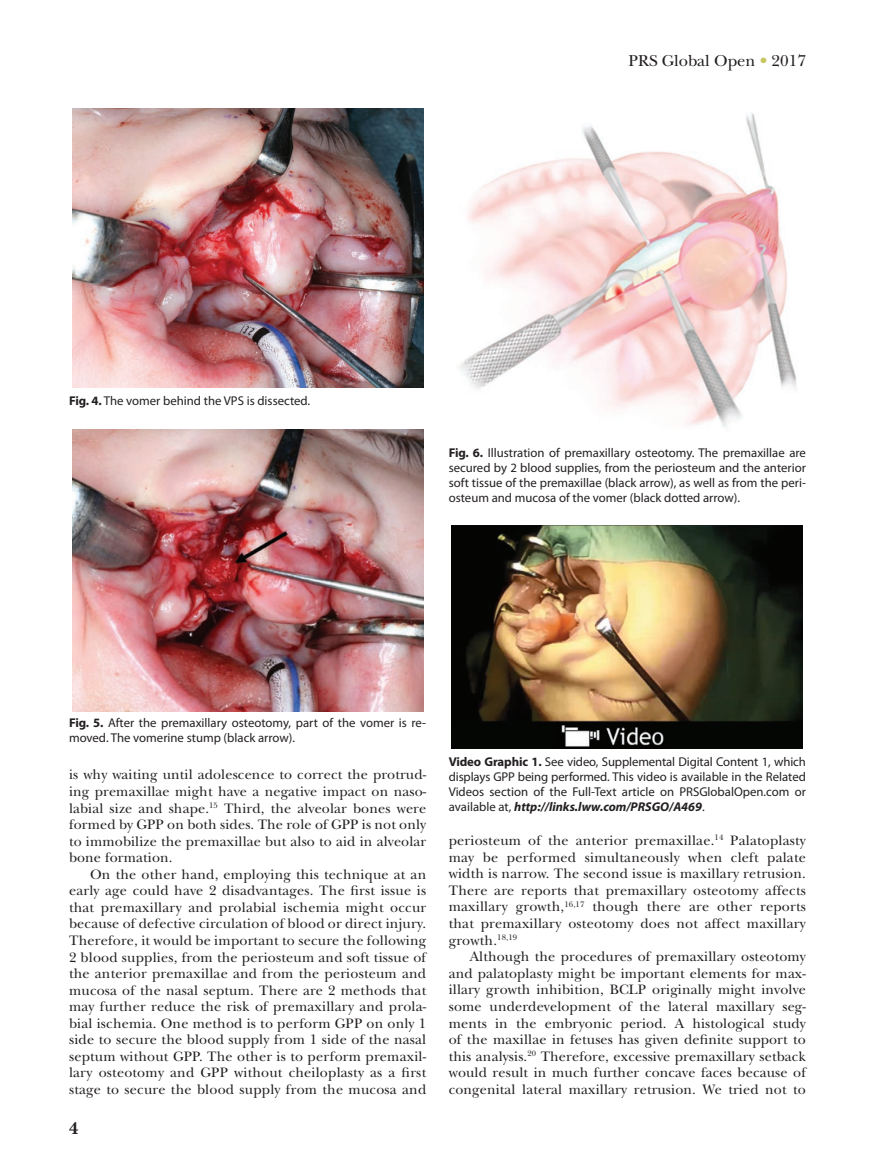
<style>
.page{position:relative;width:878px;height:1175px;background:#fff}
.page>*{position:absolute;margin:0;border:0;box-sizing:border-box;transform-origin:0 0}
.t1{font:700 18px "New Baskerville";color:#231f20}
.t2{font:16.5px "New Baskerville";color:#231f20}
.t3{font:14.25px/16.5px "New Baskerville";letter-spacing:.015em;color:#231f20;text-align:justify}
.t4{font:12.75px/15px "Myriad Pro";color:#231f20;text-align:justify}
.s1{color:#c5c660}
.s2{font-weight:700}
.s3{font-weight:700;font-style:italic}
</style>
<div class="page">
<img style="left:72px;top:108px;width:351px;height:280px">
<img style="left:72px;top:430px;width:351px;height:281px">
<img style="left:460px;top:112px;width:337px;height:316px">
<img style="left:452px;top:526px;width:350px;height:222px">
<p class="t2" style="left:628px;top:51px;width:179px">PRS Global Open <span class="s1">•</span> 2017</p>
<p class="t4" style="left:69px;top:393px;width:243px"><span class="s2">Fig. 4.</span> The vomer behind the VPS is dissected.</p>
<p class="t4" style="left:448px;top:445px;width:359px"><span class="s2">Fig. 6.</span> I llustration of premaxillary osteotomy. The premaxillae are secured by 2 blood supplies, from the periosteum and the anterior soft tissue of the premaxillae (black arrow), as well as from the peri&shy;osteum and mucosa of the vomer (black dotted arrow).</p>
<p class="t4" style="left:69px;top:715px;width:359px"><span class="s2">Fig. 5.</span> After the premaxillary osteotomy, part of the vomer is re&shy;moved. The vomerine stump (black arrow).</p>
<p class="t3" style="left:69px;top:766px;width:359px">is why waiting until adolescence to correct the protrud&shy;ing premaxillae might have a negative impact on naso&shy;labial size and shape.<sup>15</sup> Third, the alveolar bones were formed by GPP on both sides. The role of GPP is not only to immobilize the premaxillae but also to aid in alveolar bone formation.</p>
<p class="t3" style="left:69px;top:866px;width:359px;text-indent:21px">On the other hand, employing this technique at an early age could have 2 disadvantages. The first issue is that premaxillary and prolabial ischemia might occur because of defective circulation of blood or direct injury.<br>Therefore, it would be important to secure the following 2 blood supplies, from the periosteum and soft tissue of the anterior premaxillae and from the periosteum and mucosa of the nasal septum. There are 2 methods that may further reduce the risk of premaxillary and prola&shy;bial ischemia. One method is to perform GPP on only 1 side to secure the blood supply from 1 side of the nasal septum without GPP. The other is to perform premaxil&shy;lary osteotomy and GPP without cheiloplasty as a first stage to secure the blood supply from the mucosa and</p>
<p class="t1" style="left:69px;top:1118px;width:11px">4</p>
<p class="t4" style="left:448px;top:753px;width:359px"><span class="s2">Video Graphic 1.</span> See video, Supplemental Digital Content 1, which displays GPP being performed. This video is available in the Related Videos section of the Full-Text article on PRSGlobalOpen.com or available at, <span class="s3">http://links.lww.com/PRSGO/A469</span>.</p>
<p class="t3" style="left:448px;top:832px;width:359px">periosteum of the anterior premaxillae.<sup>14</sup> Palatoplasty may be performed simultaneously when cleft palate width is narrow. The second issue is maxillary retrusion.<br>There are reports that premaxillary osteotomy affects maxillary growth,<sup>16,17</sup> though there are other reports that premaxillary osteotomy does not affect maxillary growth.<sup>18,19</sup></p>
<p class="t3" style="left:448px;top:948px;width:359px;text-indent:21px">Although the procedures of premaxillary osteotomy and palatoplasty might be important elements for max&shy;illary growth inhibition, BCLP originally might involve some underdevelopment of the lateral maxillary seg&shy;ments in the embryonic period. A histological study of the maxillae in fetuses has given definite support to this analysis.<sup>20</sup> Therefore, excessive premaxillary setback would result in much further concave faces because of congenital lateral maxillary retrusion. We tried not to</p>
</div>
